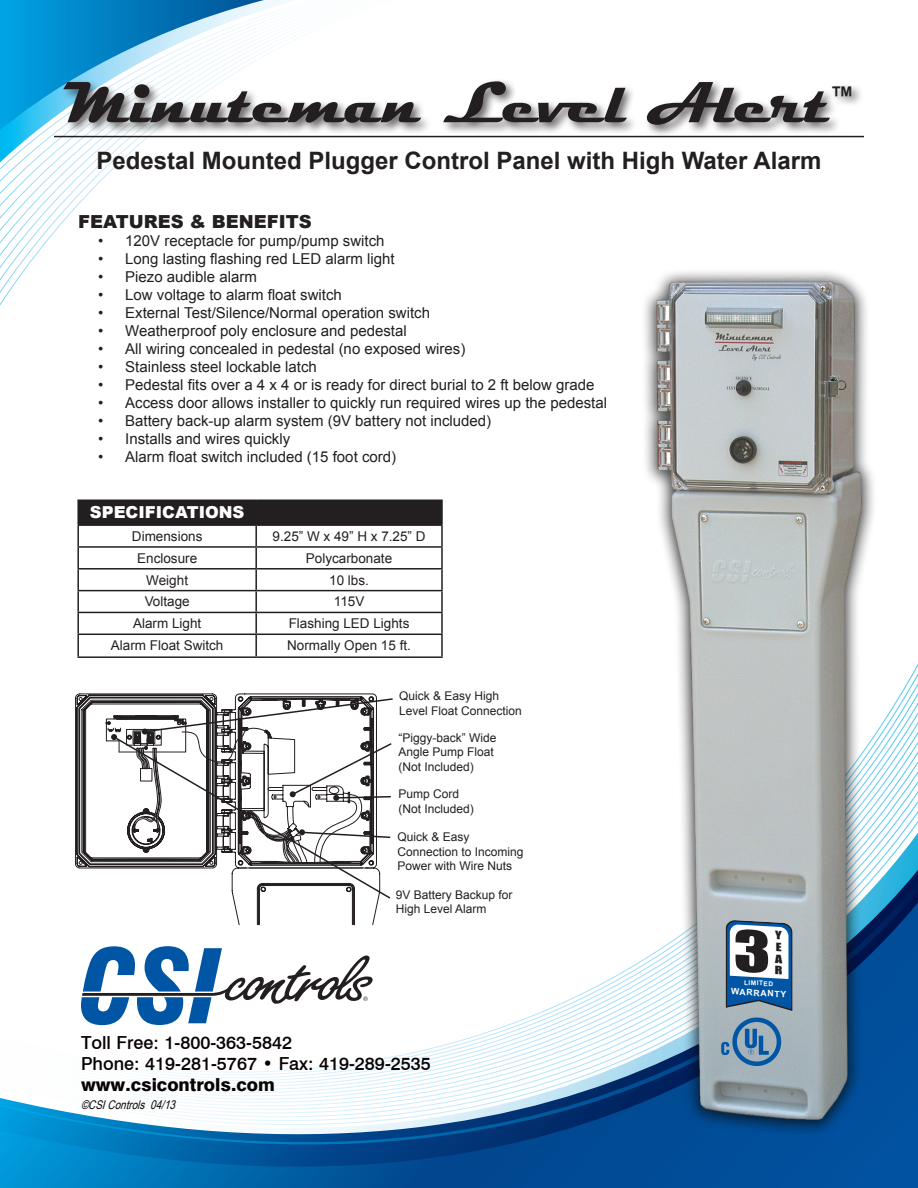
<style>
.page{position:relative;width:918px;height:1188px;background:#fff}
.page>*{position:absolute;margin:0;border:0;box-sizing:border-box;transform-origin:0 0}
.t1{font:700 58.5px "Magneto";color:#231f20}
.t2{font:700 24.45px "Arial";color:#231f20}
.t3{font:700 24px "Arial";color:#231f20}
.t4{font:500 18px "Swiss 721 BT";color:#080302}
.t5{font:800 18px "Swiss 721 BT";color:#080302}
.t6{font:900 18px "Arial";color:#231f20}
.t7{font:900 16.5px "Arial";color:#fff}
.t8{font:15px "Arial";color:#231f20}
.t9{font:13.5px "Arial";color:#231f20}
.t10{font:12px/14.4px "Arial";color:#231f20}
.t11{font:italic 12px "Arial Narrow";color:#080302}
.t12{font:10.65px/11.6px "Impact";color:#231f20;scale:1.34 1}
.t13{font:700 8.7px "Arial";color:#fff}
.t14{font:700 6.6px "Arial";color:#fff}
</style>
<div class="page">
<svg style="left:0;top:1135px;width:918px;height:53px;background:#0059a0"></svg>
<svg style="left:0;top:0;width:298px;height:306px"></svg>
<svg style="left:0;top:1119px;width:918px;height:16px"></svg>
<svg style="left:78px;top:664px;width:840px;height:433px"></svg>
<svg style="left:81px;top:946px;width:292px;height:79px"></svg>
<img style="left:631px;top:271px;width:256px;height:863px">
<div style="left:61px;top:78px;width:803px;height:60px;background:#080302;opacity:.61"></div>
<svg style="left:726px;top:920px;width:67px;height:92px"></svg>
<img style="left:718px;top:1017px;width:67px;height:49px">
<div style="left:79px;top:501px;width:362px;height:23px;background:#231f20"></div>
<hr style="left:441px;top:635px;width:2px;height:21px;background:#231f20">
<hr style="left:256px;top:656px;width:187px;height:2px;background:#231f20">
<hr style="left:441px;top:591px;width:2px;height:21px;background:#231f20">
<hr style="left:256px;top:612px;width:187px;height:1px;background:#231f20">
<hr style="left:441px;top:613px;width:2px;height:21px;background:#231f20">
<hr style="left:256px;top:634px;width:187px;height:1px;background:#231f20">
<hr style="left:441px;top:570px;width:2px;height:20px;background:#231f20">
<hr style="left:256px;top:590px;width:187px;height:1px;background:#231f20">
<hr style="left:441px;top:548px;width:2px;height:20px;background:#231f20">
<hr style="left:256px;top:568px;width:187px;height:2px;background:#231f20">
<hr style="left:441px;top:526px;width:2px;height:20px;background:#231f20">
<hr style="left:256px;top:546px;width:187px;height:2px;background:#231f20">
<hr style="left:77px;top:635px;width:2px;height:21px;background:#231f20">
<hr style="left:255px;top:635px;width:2px;height:21px;background:#231f20">
<hr style="left:77px;top:656px;width:179px;height:2px;background:#231f20">
<hr style="left:77px;top:613px;width:2px;height:21px;background:#231f20">
<hr style="left:255px;top:613px;width:2px;height:21px;background:#231f20">
<hr style="left:77px;top:634px;width:179px;height:1px;background:#231f20">
<hr style="left:77px;top:591px;width:2px;height:21px;background:#231f20">
<hr style="left:255px;top:591px;width:2px;height:21px;background:#231f20">
<hr style="left:77px;top:612px;width:179px;height:1px;background:#231f20">
<hr style="left:77px;top:570px;width:2px;height:20px;background:#231f20">
<hr style="left:255px;top:570px;width:2px;height:20px;background:#231f20">
<hr style="left:77px;top:590px;width:179px;height:1px;background:#231f20">
<hr style="left:77px;top:548px;width:2px;height:20px;background:#231f20">
<hr style="left:255px;top:548px;width:2px;height:20px;background:#231f20">
<hr style="left:77px;top:568px;width:179px;height:2px;background:#231f20">
<hr style="left:77px;top:526px;width:2px;height:20px;background:#231f20">
<hr style="left:255px;top:526px;width:2px;height:20px;background:#231f20">
<hr style="left:77px;top:546px;width:179px;height:2px;background:#231f20">
<hr style="left:256px;top:500px;width:187px;height:1px;background:#231f20">
<hr style="left:441px;top:501px;width:2px;height:23px;background:#231f20">
<hr style="left:256px;top:524px;width:187px;height:2px;background:#231f20">
<hr style="left:77px;top:500px;width:179px;height:1px;background:#231f20">
<hr style="left:77px;top:501px;width:2px;height:23px;background:#231f20">
<hr style="left:255px;top:501px;width:2px;height:23px;background:#231f20">
<hr style="left:77px;top:524px;width:179px;height:2px;background:#231f20">
<svg style="left:75px;top:694px;width:319px;height:231px"></svg>
<hr style="left:54px;top:136px;width:810px;height:1px;background:#231f20">
<p class="t1" style="left:64px;top:69px;width:768px">Minuteman Level Alert</p>
<p class="t2" style="left:830px;top:79px;width:26px">™</p>
<p class="t3" style="left:97px;top:144px;width:726px">Pedestal Mounted Plugger Control Panel with High Water Alarm</p>
<p class="t6" style="left:78px;top:209px;width:235px">FEATURES &amp; BENEFITS</p>
<p class="t8" style="left:98px;top:231px;width:288px">• 120V receptacle for pump/pump switch</p>
<p class="t8" style="left:98px;top:249px;width:298px">• Long lasting flashing red LED alarm light</p>
<p class="t8" style="left:98px;top:267px;width:160px">• Piezo audible alarm</p>
<p class="t8" style="left:98px;top:285px;width:245px">• Low voltage to alarm float switch</p>
<p class="t8" style="left:98px;top:303px;width:333px">• External Test/Silence/Normal operation switch</p>
<p class="t8" style="left:98px;top:321px;width:310px">• Weatherproof poly enclosure and pedestal</p>
<p class="t8" style="left:98px;top:339px;width:369px">• All wiring concealed in pedestal (no exposed wires)</p>
<p class="t8" style="left:98px;top:357px;width:220px">• Stainless steel lockable latch</p>
<p class="t8" style="left:98px;top:375px;width:498px">• Pedestal fits over a 4 x 4 or is ready for direct burial to 2 ft below grade</p>
<p class="t8" style="left:98px;top:393px;width:510px">• Access door allows installer to quickly run required wires up the pedestal</p>
<p class="t8" style="left:98px;top:411px;width:394px">• Battery back-up alarm system (9V battery not included)</p>
<p class="t8" style="left:98px;top:429px;width:194px">• Installs and wires quickly</p>
<p class="t8" style="left:98px;top:447px;width:299px">• Alarm float switch included (15 foot cord)</p>
<p class="t7" style="left:90px;top:500px;width:156px">SPECIFICATIONS</p>
<p class="t9" style="left:132px;top:527px;width:72px">Dimensions</p>
<p class="t9" style="left:273px;top:527px;width:155px">9.25” W x 49” H x 7.25” D</p>
<p class="t9" style="left:137px;top:549px;width:62px">Enclosure</p>
<p class="t9" style="left:306px;top:549px;width:88px">Polycarbonate</p>
<p class="t9" style="left:146px;top:571px;width:43px">Weight</p>
<p class="t9" style="left:329px;top:571px;width:41px">10 lbs.</p>
<p class="t9" style="left:145px;top:593px;width:47px">Voltage</p>
<p class="t9" style="left:334px;top:593px;width:32px">115V</p>
<p class="t9" style="left:133px;top:615px;width:70px">Alarm Light</p>
<p class="t9" style="left:289px;top:615px;width:122px">Flashing LED Lights</p>
<p class="t9" style="left:111px;top:637px;width:114px">Alarm Float Switch</p>
<p class="t9" style="left:287px;top:637px;width:125px">Normally Open 15 ft.</p>
<p class="t10" style="left:399px;top:689px;width:124px">Quick &amp; Easy High<br>Level Float Connection</p>
<p class="t10" style="left:399px;top:731px;width:100px">“Piggy-back” Wide</p>
<p class="t10" style="left:399px;top:745px;width:97px">Angle Pump Float</p>
<p class="t10" style="left:399px;top:760px;width:77px">(Not Included)</p>
<p class="t10" style="left:399px;top:787px;width:62px">Pump Cord</p>
<p class="t10" style="left:399px;top:801px;width:77px">(Not Included)</p>
<p class="t10" style="left:398px;top:830px;width:128px">Quick &amp; Easy<br>Connection to Incoming<br>Power with Wire Nuts</p>
<p class="t10" style="left:396px;top:888px;width:118px">9V Battery Backup for<br>High Level Alarm</p>
<p class="t4" style="left:81px;top:1032px;width:213px">Toll Free: 1-800-363-5842</p>
<p class="t4" style="left:81px;top:1053px;width:351px">Phone: 419-281-5767 • Fax: 419-289-2535</p>
<p class="t5" style="left:81px;top:1074px;width:195px">www.csicontrols.com</p>
<p class="t11" style="left:81px;top:1096px;width:100px">©CSIControls 04/13</p>
<p class="t12" style="left:776px;top:929px;width:8px;rotate:3deg">Y<br>E<br>A<br>R</p>
<p class="t14" style="left:744px;top:978px;width:31px;rotate:3deg">LIMITED</p>
<p class="t13" style="left:732px;top:986px;width:57px;rotate:3deg">WARRANTY</p>
</div>
